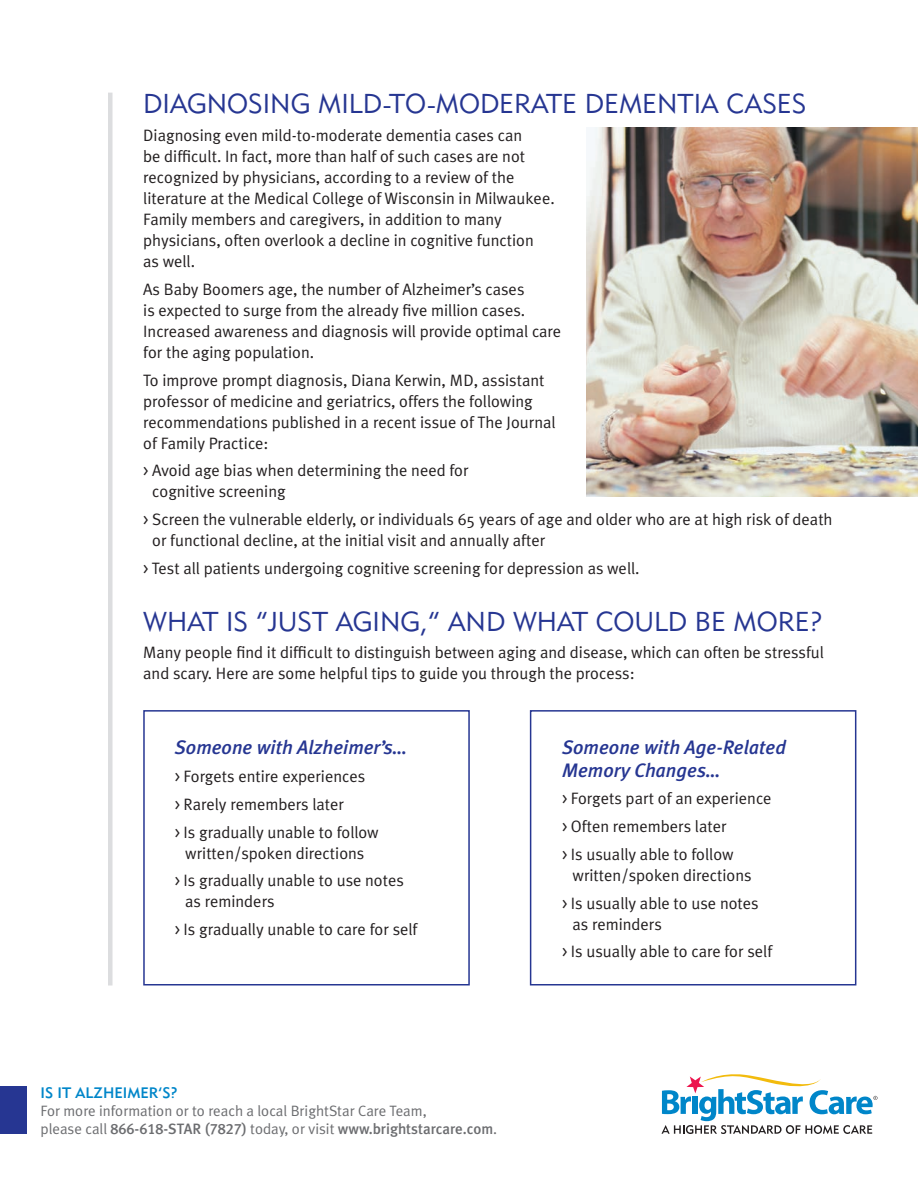
<style>
.page{position:relative;width:918px;height:1188px;background:#fff}
.page>*{position:absolute;margin:0;border:0;box-sizing:border-box;transform-origin:0 0}
.t1{font:27px "Geometric 415 BT Lite A";color:#263692}
.t2{font:italic 500 19.5px/22.5px "Meta Plus";color:#263692}
.t3{font:16.5px/21px "Meta Plus Normal";color:#231f20}
.t4{font:15px/18px "Meta Plus Normal";color:#6c6d70}
.t5{font:15px "Geometric 415 BT Medium A";color:#0086c9}
.s1{font-family:"Meta Plus Normal Caps"}
.s2{font-family:"Meta Plus Medium Caps"}
.s3{font-family:"Meta Plus";font-weight:500}
</style>
<div class="page">
<svg style="left:662px;top:1074px;width:216px;height:60px"></svg>
<div style="left:0;top:1086px;width:27px;height:48px;background:#263692"></div>
<hr style="left:108px;top:93px;width:4px;height:893px;background:#dcdddf">
<div style="left:143px;top:710px;width:327px;height:276px;border:2px solid #263692"></div>
<div style="left:530px;top:710px;width:326px;height:276px;border:2px solid #263692"></div>
<img style="left:586px;top:127px;width:332px;height:370px">
<h1 class="t1" style="left:143px;top:87px;width:665px">DIAGNOSING MILD-TO-MODERATE DEMENTIA CASES</h1>
<p class="t3" style="left:143px;top:125px;width:413px">Diagnosing even mild-to-moderate dementia cases can<br>be difficult. In fact, more than half of such cases are not recognized by physicians, according to a review of the literature at the Medical College of Wisconsin in Milwaukee.<br>Family members and caregivers, in addition to many physicians, often overlook a decline in cognitive function<br>as well.</p>
<p class="t3" style="left:143px;top:278px;width:420px">As Baby Boomers age, the number of Alzheimer’s cases<br>is expected to surge from the already five million cases.<br>Increased awareness and diagnosis will provide optimal care for the aging population.</p>
<p class="t3" style="left:143px;top:369px;width:414px">To improve prompt diagnosis, Diana Kerwin, MD, assistant professor of medicine and geriatrics, offers the following recommendations published in a recent issue of The Journal of Family Practice:</p>
<p class="t3" style="left:152px;top:460px;width:318px;text-indent:-9px"><span class="s1">&gt;</span> Avoid age bias when determining the need for cognitive screening</p>
<p class="t3" style="left:152px;top:509px;width:682px;text-indent:-9px"><span class="s1">&gt;</span> Screen the vulnerable elderly, or individuals 65 years of age and older who are at high risk of death or functional decline, at the initial visit and annually after</p>
<p class="t3" style="left:143px;top:557px;width:498px"><span class="s1">&gt;</span> Test all patients undergoing cognitive screening for depression as well.</p>
<h1 class="t1" style="left:143px;top:605px;width:681px">WHAT IS “JUST AGING,” AND WHAT COULD BE MORE?</h1>
<p class="t3" style="left:143px;top:642px;width:682px">Many people find it difficult to distinguish between aging and disease, which can often be stressful and scary. Here are some helpful tips to guide you through the process:</p>
<p class="t2" style="left:175px;top:736px;width:234px">Someone with Alzheimer’s…</p>
<p class="t3" style="left:175px;top:762px;width:206px;line-height:27.8px"><span class="s1">&gt;</span> Forgets entire experiences<br><span class="s1">&gt;</span> Rarely remembers later<br><span class="s1">&gt;</span> Is gradually unable to follow</p>
<p class="t3" style="left:175px;top:839px;width:231px;line-height:27.8px;text-indent:10px">written/spoken directions<br><span class="s1">&gt;</span> Is gradually unable to use notes</p>
<p class="t3" style="left:175px;top:888px;width:244px;line-height:27.8px;text-indent:10px">as reminders<br><span class="s1">&gt;</span> Is gradually unable to care for self</p>
<p class="t5" style="left:40px;top:1083px;width:139px">IS IT ALZHEIMER’S?</p>
<p class="t4" style="left:40px;top:1101px;width:458px">For more information or to reach a local BrightStar Care Team,<br>please call <span class="s2">866-618-STAR (7827)</span> today, or visit <span class="s3">www.brightstarcare.com</span>.</p>
<p class="t2" style="left:562px;top:736px;width:226px">Someone with Age-Related<br>Memory Changes…</p>
<p class="t3" style="left:562px;top:785px;width:211px;line-height:27.8px"><span class="s1">&gt;</span> Forgets part of an experience <span class="s1">&gt;</span> Often remembers later<br><span class="s1">&gt;</span> Is usually able to follow</p>
<p class="t3" style="left:562px;top:861px;width:198px;line-height:27.8px;text-align:center">written/spoken directions<br><span class="s1">&gt;</span> Is usually able to use notes</p>
<p class="t3" style="left:562px;top:910px;width:212px;line-height:27.8px;text-indent:10px">as reminders<br><span class="s1">&gt;</span> Is usually able to care for self</p>
</div>
